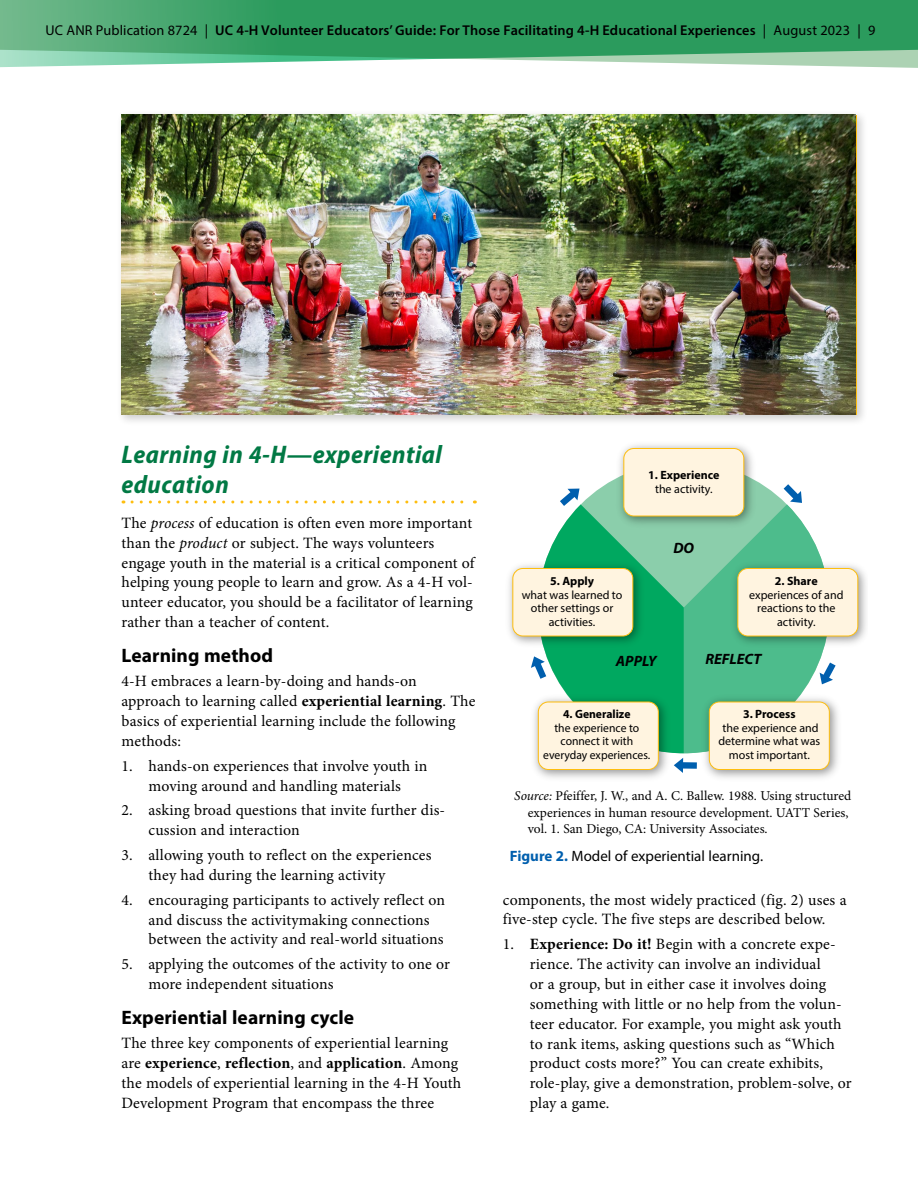
<style>
.page{position:relative;width:918px;height:1188px;background:#fff}
.page>*{position:absolute;margin:0;border:0;box-sizing:border-box;transform-origin:0 0}
.t1{font:italic 700 semi-condensed 25.5px/30px "Myriad Pro";letter-spacing:.02em;color:#017944}
.t2{font:700 19.5px "Myriad Pro";letter-spacing:.005em;color:#000}
.t3{font:15.75px/20px "Minion Pro";letter-spacing:.01em;color:#000}
.t4{font:15px "Myriad Pro";color:#000}
.t5{font:italic 700 15px "Myriad Pro";color:#000}
.t6{font:600 14.25px "Myriad Pro";letter-spacing:.01em;color:#000}
.t7{font:13.5px/16.5px "Minion Pro";color:#000}
.t8{font:12px/13.5px "Myriad Pro";color:#000;text-align:center}
.t9{font:700 12px "Myriad Pro";color:#000}
.s1{font-weight:400}
.s2{font-style:italic}
.s3{font-weight:700}
.s4{font-weight:700;color:#005fae}
</style>
<div class="page">
<svg style="left:0;top:0;width:918px;height:67px;background:#4dab76"></svg>
<svg style="left:132px;top:501px;width:343px;height:3px"></svg>
<div style="left:116px;top:110px;width:752px;height:316px;background:#000;opacity:.2"></div>
<img style="left:122px;top:115px;width:734px;height:300px">
<svg style="left:531px;top:484px;width:305px;height:289px"></svg>
<img style="left:698px;top:691px;width:140px;height:87px">
<div style="left:709px;top:702px;width:120px;height:68px;background:#fff4e0;border-radius:10px"></div>
<div style="left:709px;top:702px;width:121px;height:68px;border:1px solid #febe10;border-radius:10px"></div>
<img style="left:531px;top:691px;width:143px;height:87px">
<div style="left:538px;top:702px;width:120px;height:68px;background:#fff4e0;border-radius:10px"></div>
<div style="left:538px;top:702px;width:121px;height:68px;border:1px solid #febe10;border-radius:10px"></div>
<img style="left:726px;top:557px;width:140px;height:95px">
<div style="left:738px;top:568px;width:120px;height:68px;background:#fff4e0;border-radius:10px"></div>
<div style="left:737px;top:568px;width:121px;height:68px;border:1px solid #febe10;border-radius:10px"></div>
<img style="left:509px;top:557px;width:140px;height:95px">
<div style="left:513px;top:568px;width:120px;height:68px;background:#fff4e0;border-radius:10px"></div>
<div style="left:512px;top:568px;width:121px;height:68px;border:1px solid #febe10;border-radius:10px"></div>
<img style="left:613px;top:444px;width:146px;height:88px">
<div style="left:624px;top:448px;width:120px;height:68px;background:#fff4e0;border-radius:10px"></div>
<div style="left:623px;top:448px;width:121px;height:68px;border:1px solid #febe10;border-radius:10px"></div>
<p class="t6" style="left:46px;top:21px;width:832px"><span class="s1">UC ANR Publication 8724 |</span> UC 4-H Volunteer Educators’ Guide: For Those Facilitating 4-H Educational Experiences <span class="s1">| August 2023 | 9</span></p>
<h1 class="t1" style="left:122px;top:439px;width:322px">Learning in 4-H—experiential education</h1>
<p class="t3" style="left:122px;top:513px;width:355px">The <span class="s2">process</span> of education is often even more important than the <span class="s2">product</span> or subject. The ways volunteers engage youth in the material is a critical component of helping young people to learn and grow. As a 4-H vol&shy;unteer educator, you should be a facilitator of learning rather than a teacher of content.</p>
<p class="t2" style="left:122px;top:643px;width:153px">Learning method</p>
<p class="t3" style="left:122px;top:671px;width:355px">4-H embraces a learn-by-doing and hands-on approach to learning called <span class="s3">experiential learning</span>. The basics of experiential learning include the following methods:</p>
<p class="t3" style="left:122px;top:756px;width:307px;text-align:center">1. hands-on experiences that involve youth in moving around and handling materials</p>
<p class="t3" style="left:148px;top:801px;width:298px;text-indent:-27px">2. asking broad questions that invite further dis&shy;cussion and interaction</p>
<p class="t3" style="left:148px;top:845px;width:285px;text-indent:-27px">3. allowing youth to reflect on the experiences they had during the learning activity</p>
<p class="t3" style="left:148px;top:890px;width:298px;text-indent:-27px">4. encouraging participants to actively reflect on and discuss the activitymaking connections between the activity and real-world situations</p>
<p class="t3" style="left:148px;top:954px;width:303px;text-indent:-27px">5. applying the outcomes of the activity to one or more independent situations</p>
<p class="t2" style="left:122px;top:1005px;width:234px">Experiential learning cycle</p>
<p class="t3" style="left:122px;top:1033px;width:341px">The three key components of experiential learning are <span class="s3">experience</span>, <span class="s3">reflection</span>, and <span class="s3">application</span>. Among the models of experiential learning in the 4-H Youth Development Program that encompass the three</p>
<p class="t9" style="left:648px;top:467px;width:73px">1. Experience</p>
<p class="t8" style="left:655px;top:482px;width:59px">the activity.</p>
<p class="t9" style="left:550px;top:573px;width:45px">5. Apply</p>
<p class="t8" style="left:522px;top:588px;width:102px">what was learned to other settings or activities.</p>
<p class="t5" style="left:673px;top:539px;width:22px">DO</p>
<p class="t9" style="left:775px;top:573px;width:44px">2. Share</p>
<p class="t8" style="left:749px;top:588px;width:96px">experiences of and reactions to the activity.</p>
<p class="t5" style="left:616px;top:651px;width:42px">APPLY</p>
<p class="t5" style="left:705px;top:649px;width:57px">REFLECT</p>
<p class="t9" style="left:563px;top:706px;width:69px">4. Generalize</p>
<p class="t8" style="left:543px;top:721px;width:109px">the experience to connect it with everyday experiences.</p>
<p class="t9" style="left:743px;top:706px;width:54px">3. Process</p>
<p class="t8" style="left:718px;top:721px;width:103px">the experience and determine what was most important.</p>
<p class="t7" style="left:528px;top:788px;width:325px;text-indent:-14px"><span class="s2">Source:</span> Pfeiffer, J. W., and A. C. Ballew. 1988. Using structured experiences in human resource development. UATT Series, vol. 1. San Diego, CA: University Associates.</p>
<p class="t4" style="left:510px;top:847px;width:255px"><span class="s4">Figure 2.</span> Model of experiential learning.</p>
<p class="t3" style="left:503px;top:890px;width:345px">components, the most widely practiced (fig. 2) uses a five-step cycle. The five steps are described below.</p>
<p class="t3" style="left:530px;top:934px;width:323px;text-indent:-27px">1. <span class="s3">Experience: Do it!</span> Begin with a concrete expe&shy;rience. The activity can involve an individual<br>or a group, but in either case it involves doing something with little or no help from the volun&shy;teer educator. For example, you might ask youth to rank items, asking questions such as “Which product costs more?” You can create exhibits, role-play, give a demonstration, problem-solve, or play a game.</p>
</div>
